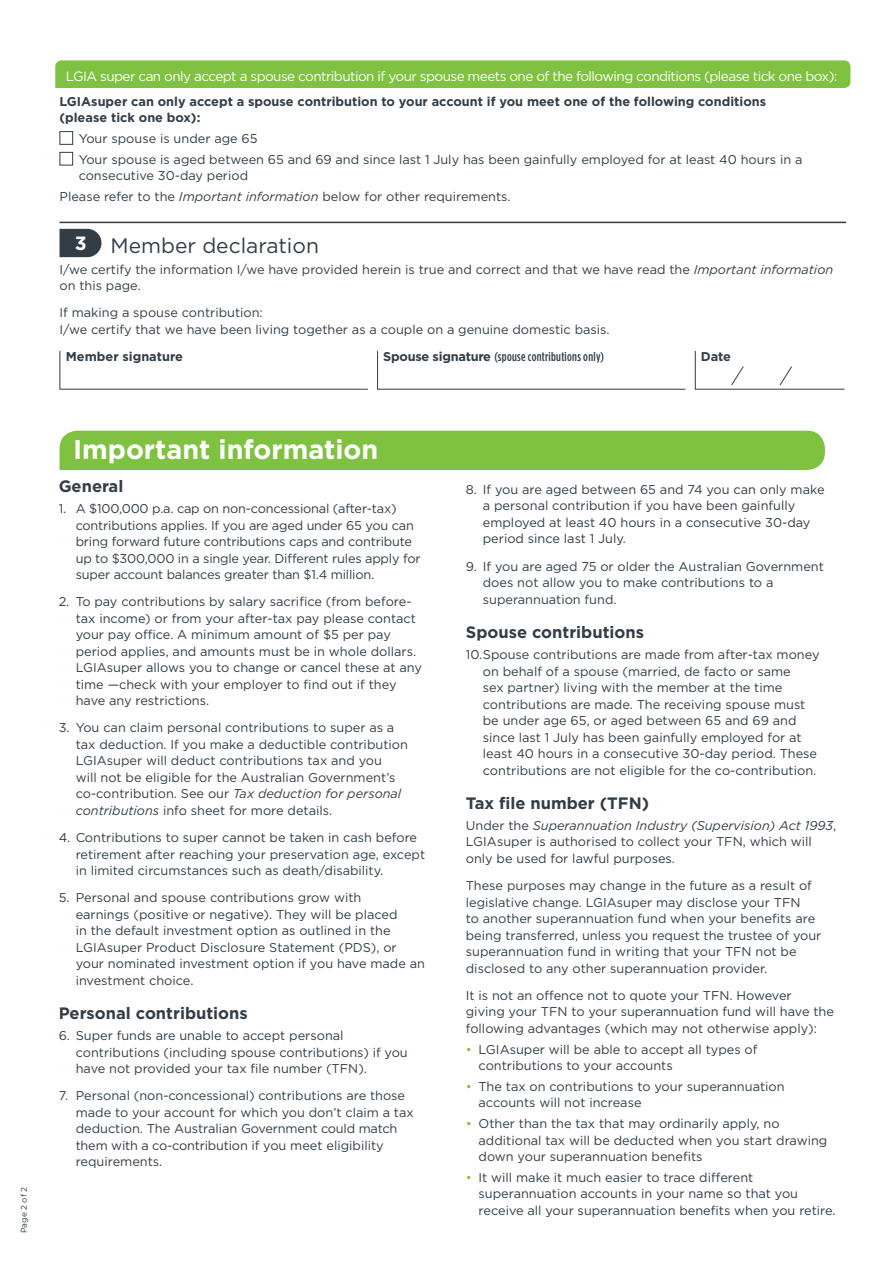
<style>
.page{position:relative;width:893px;height:1263px;background:#fff}
.page>*{position:absolute;margin:0;border:0;box-sizing:border-box;transform-origin:0 0}
.t1{font:700 27px "Gotham";color:#fff}
.subhead_16pt_grey_ru{font:21px "Gotham";color:#323d46}
.subhead_16pt_grey_ru-2{font:700 19.2px "Gotham";color:#fff}
.subhead_11pt_grey{font:700 16.5px "Gotham";color:#323d46}
.form_subhead{font:13.5px "Gotham";letter-spacing:-.04em;color:#fff}
.bullets_8_5pt_number{font:12.75px/16.5px "Gotham";color:#323d46}
.body_8_5pt{font:12.75px/16.5px "Gotham";color:#323d46}
.form_tickboxes{font:12.75px/16.5px "Gotham";color:#323d46}
.body_8_5pt_1mm_after{font:12.75px/16.5px "Gotham";color:#323d46}
.body_8_5pt_1mm_after-2{font:700 12.75px/16.5px "Gotham";color:#323d46}
.form_tickboxes_2_5mm{font:12.75px "Gotham";color:#323d46}
.form_field_name{font:500 12.75px "Gotham Condensed";letter-spacing:.025em;color:#323d46}
.form_field_name-2{font:700 12.75px "Gotham";color:#323d46}
.body_8_5pt-2{font:8.25px "Gotham";color:#323d46}
.s1{font-style:italic}
.s2{font-family:"Gotham";font-weight:700}
.s3{color:#7fc241}
</style>
<div class="page">
<svg style="left:55px;top:60px;width:795px;height:28px;background:#8fc958"></svg>
<div style="left:60px;top:62px;width:786px;height:25px;background:#7fc241"></div>
<hr style="left:60px;top:222px;width:786px;height:1px;background:#323d46">
<div style="left:60px;top:131px;width:13px;height:14px;border:1px solid #323d46"></div>
<div style="left:60px;top:152px;width:13px;height:13px;border:1px solid #323d46"></div>
<svg style="left:60px;top:229px;width:41px;height:28px"></svg>
<svg style="left:694px;top:350px;width:151px;height:40px"></svg>
<svg style="left:59px;top:351px;width:309px;height:39px"></svg>
<svg style="left:377px;top:350px;width:309px;height:40px"></svg>
<div style="left:60px;top:431px;width:765px;height:39px;background:#7fc241"></div>
<p class="body_8_5pt-2" style="left:19px;top:1233px;width:48px;rotate:-90deg">Page 2 of 2</p>
<p class="form_subhead" style="left:66px;top:68px;width:773px">LGIA super can only accept a spouse contribution if your spouse meets one of the following conditions (please tick one box):</p>
<p class="body_8_5pt_1mm_after-2" style="left:60px;top:93px;width:708px">LGIAsuper can only accept a spouse contribution to your account if you meet one of the following conditions (please tick one box):</p>
<p class="form_tickboxes" style="left:79px;top:130px;width:180px">Your spouse is under age 65</p>
<p class="form_tickboxes" style="left:79px;top:151px;width:725px">Your spouse is aged between 65 and 69 and since last 1 July has been gainfully employed for at least 40 hours in a consecutive 30-day period</p>
<p class="form_tickboxes_2_5mm" style="left:60px;top:189px;width:453px">Please refer to the <span class="s1">Important information</span> below for other requirements.</p>
<p class="subhead_16pt_grey_ru-2" style="left:75px;top:230px;width:13px">3</p>
<p class="subhead_16pt_grey_ru" style="left:111px;top:232px;width:210px">Member declaration</p>
<p class="body_8_5pt" style="left:60px;top:261px;width:775px">I/we certify the information I/we have provided herein is true and correct and that we have read the <span class="s1">Important information </span>on this page.</p>
<p class="body_8_5pt" style="left:60px;top:304px;width:552px">If making a spouse contribution:<br>I/we certify that we have been living together as a couple on a genuine domestic basis.</p>
<p class="form_field_name-2" style="left:66px;top:348px;width:119px">Member signature</p>
<p class="form_field_name" style="left:383px;top:349px;width:222px"><span class="s2">Spouse signature</span> (spouse contributions only)</p>
<p class="form_field_name-2" style="left:701px;top:348px;width:32px">Date</p>
<p class="t1" style="left:73px;top:431px;width:307px">Important information</p>
<p class="subhead_11pt_grey" style="left:59px;top:476px;width:66px">General</p>
<p class="bullets_8_5pt_number" style="left:76px;top:500px;width:346px;text-indent:-17px">1. A $100,000 p.a. cap on non-concessional (after-tax) contributions applies. If you are aged under 65 you can bring forward future contributions caps and contribute up to $300,000 in a single year. Different rules apply for super account balances greater than $1.4 million.</p>
<p class="bullets_8_5pt_number" style="left:76px;top:593px;width:348px;text-indent:-17px">2. To pay contributions by salary sacrifice (from before&shy;tax income) or from your after-tax pay please contact your pay office. A minimum amount of $5 per pay period applies, and amounts must be in whole dollars.<br>LGIAsuper allows you to change or cancel these at any time —check with your employer to find out if they have any restrictions.</p>
<p class="bullets_8_5pt_number" style="left:76px;top:719px;width:334px;text-indent:-17px">3. You can claim personal contributions to super as a tax deduction. If you make a deductible contribution LGIAsuper will deduct contributions tax and you<br>will not be eligible for the Australian Government’s co-contribution. See our <span class="s1">Tax deduction for personal contributions</span> info sheet for more details.</p>
<p class="bullets_8_5pt_number" style="left:76px;top:829px;width:351px;text-indent:-17px">4. Contributions to super cannot be taken in cash before retirement after reaching your preservation age, except in limited circumstances such as death/disability.</p>
<p class="bullets_8_5pt_number" style="left:76px;top:889px;width:351px;text-indent:-17px">5. Personal and spouse contributions grow with<br>earnings (positive or negative). They will be placed<br>in the default investment option as outlined in the LGIAsuper Product Disclosure Statement (PDS), or your nominated investment option if you have made an investment choice.</p>
<p class="subhead_11pt_grey" style="left:59px;top:1002px;width:191px">Personal contributions</p>
<p class="bullets_8_5pt_number" style="left:76px;top:1027px;width:334px;text-indent:-17px">6. Super funds are unable to accept personal contributions (including spouse contributions) if you have not provided your tax file number (TFN).</p>
<p class="bullets_8_5pt_number" style="left:76px;top:1087px;width:340px;text-indent:-17px">7. Personal (non-concessional) contributions are those made to your account for which you don’t claim a tax deduction. The Australian Government could match them with a co‑contribution if you meet eligibility requirements.</p>
<p class="bullets_8_5pt_number" style="left:483px;top:481px;width:343px;text-indent:-17px">8. If you are aged between 65 and 74 you can only make a personal contribution if you have been gainfully employed at least 40 hours in a consecutive 30-day period since last 1 July.</p>
<p class="bullets_8_5pt_number" style="left:483px;top:557px;width:343px;text-indent:-17px">9. If you are aged 75 or older the Australian Government does not allow you to make contributions to a superannuation fund.</p>
<p class="subhead_11pt_grey" style="left:466px;top:621px;width:180px">Spouse contributions</p>
<p class="bullets_8_5pt_number" style="left:483px;top:646px;width:338px;text-indent:-17px">10.Spouse contributions are made from after-tax money on behalf of a spouse (married, de facto or same<br>sex partner) living with the member at the time contributions are made. The receiving spouse must be under age 65, or aged between 65 and 69 and since last 1 July has been gainfully employed for at least 40 hours in a consecutive 30-day period. These contributions are not eligible for the co-contribution.</p>
<p class="subhead_11pt_grey" style="left:466px;top:792px;width:185px">Tax file number (TFN)</p>
<p class="body_8_5pt" style="left:466px;top:817px;width:372px">Under the <span class="s1">Superannuation Industry (Supervision) Act 1993</span>,<br>LGIAsuper is authorised to collect your TFN, which will only be used for lawful purposes.</p>
<p class="body_8_5pt" style="left:466px;top:877px;width:357px">These purposes may change in the future as a result of legislative change. LGIAsuper may disclose your TFN<br>to another superannuation fund when your benefits are being transferred, unless you request the trustee of your superannuation fund in writing that your TFN not be disclosed to any other superannuation provider.</p>
<p class="body_8_5pt_1mm_after" style="left:466px;top:987px;width:370px">It is not an offence not to quote your TFN. However<br>giving your TFN to your superannuation fund will have the following advantages (which may not otherwise apply):</p>
<p class="bullets_8_5pt_number" style="left:479px;top:1040px;width:280px;text-indent:-13px"><span class="s3">•</span> LGIAsuper will be able to accept all types of contributions to your accounts</p>
<p class="bullets_8_5pt_number" style="left:479px;top:1078px;width:307px;text-indent:-13px"><span class="s3">•</span> The tax on contributions to your superannuation accounts will not increase</p>
<p class="bullets_8_5pt_number" style="left:479px;top:1115px;width:350px;text-indent:-13px"><span class="s3">•</span> Other than the tax that may ordinarily apply, no additional tax will be deducted when you start drawing down your superannuation benefits</p>
<p class="bullets_8_5pt_number" style="left:479px;top:1169px;width:359px;text-indent:-13px"><span class="s3">•</span> It will make it much easier to trace different superannuation accounts in your name so that you receive all your superannuation benefits when you retire.</p>
</div>
